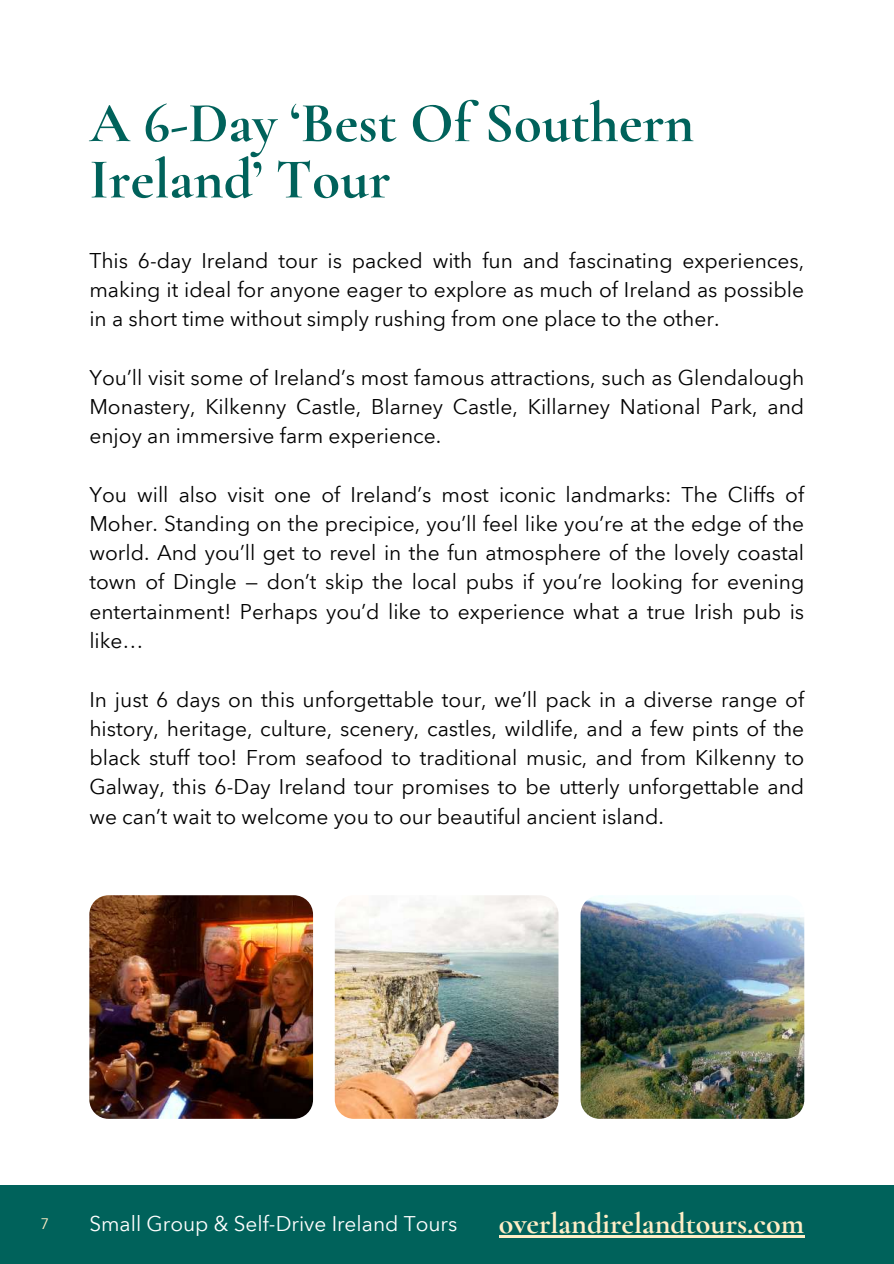
<style>
.page{position:relative;width:894px;height:1264px;background:#fff}
.page>*{position:absolute;margin:0;border:0;box-sizing:border-box;transform-origin:0 0}
.t1{font:700 57px/56.2px "Cormorant Garamond";color:#00625b}
.t2{font:700 30px "Cormorant Garamond";color:#ffeec6}
.t3{font:21px/29.2px "Avenir Next Arabic";color:#000;text-align:justify}
.t4{font:20.85px "Avenir Next Arabic";color:#fff}
.t5{font:15px "Avenir Next Arabic";color:#ffeec6}
</style>
<div class="page">
<div style="left:0;top:1184px;width:893px;height:79px;background:#00625b"></div>
<img style="left:89px;top:895px;width:224px;height:223px;border-radius:19px">
<img style="left:335px;top:895px;width:223px;height:223px;border-radius:19px">
<img style="left:580px;top:895px;width:224px;height:223px;border-radius:19px">
<hr style="left:498px;top:1235px;width:306px;height:2px;background:#ffeec6">
<h1 class="t1" style="left:89px;top:95px;width:606px">A 6-Day ‘Best Of Southern<br>Ireland’ Tour</h1>
<p class="t3" style="left:89px;top:246px;width:716px">This 6-day Ireland tour is packed with fun and fascinating experiences, making it ideal for anyone eager to explore as much of Ireland as possible in a short time without simply rushing from one place to the other.</p>
<p class="t3" style="left:89px;top:363px;width:716px">You’ll visit some of Ireland’s most famous attractions, such as Glendalough Monastery, Kilkenny Castle, Blarney Castle, Killarney National Park, and enjoy an immersive farm experience.</p>
<p class="t3" style="left:89px;top:480px;width:716px">You will also visit one of Ireland’s most iconic landmarks: The Cliffs of Moher. Standing on the precipice, you’ll feel like you’re at the edge of the world. And you’ll get to revel in the fun atmosphere of the lovely coastal town of Dingle — don’t skip the local pubs if you’re looking for evening entertainment! Perhaps you’d like to experience what a true Irish pub is like…</p>
<p class="t3" style="left:89px;top:684px;width:716px">In just 6 days on this unforgettable tour, we’ll pack in a diverse range of history, heritage, culture, scenery, castles, wildlife, and a few pints of the black stuff too! From seafood to traditional music, and from Kilkenny to Galway, this 6-Day Ireland tour promises to be utterly unforgettable and we can’t wait to welcome you to our beautiful ancient island.</p>
<p class="t5" style="left:40px;top:1214px;width:10px">7</p>
<p class="t4" style="left:89px;top:1211px;width:369px">Small Group &amp; Self-Drive Ireland Tours</p>
<h2 class="t2" style="left:498px;top:1205px;width:307px">overlandirelandtours.com</h2>
</div>
